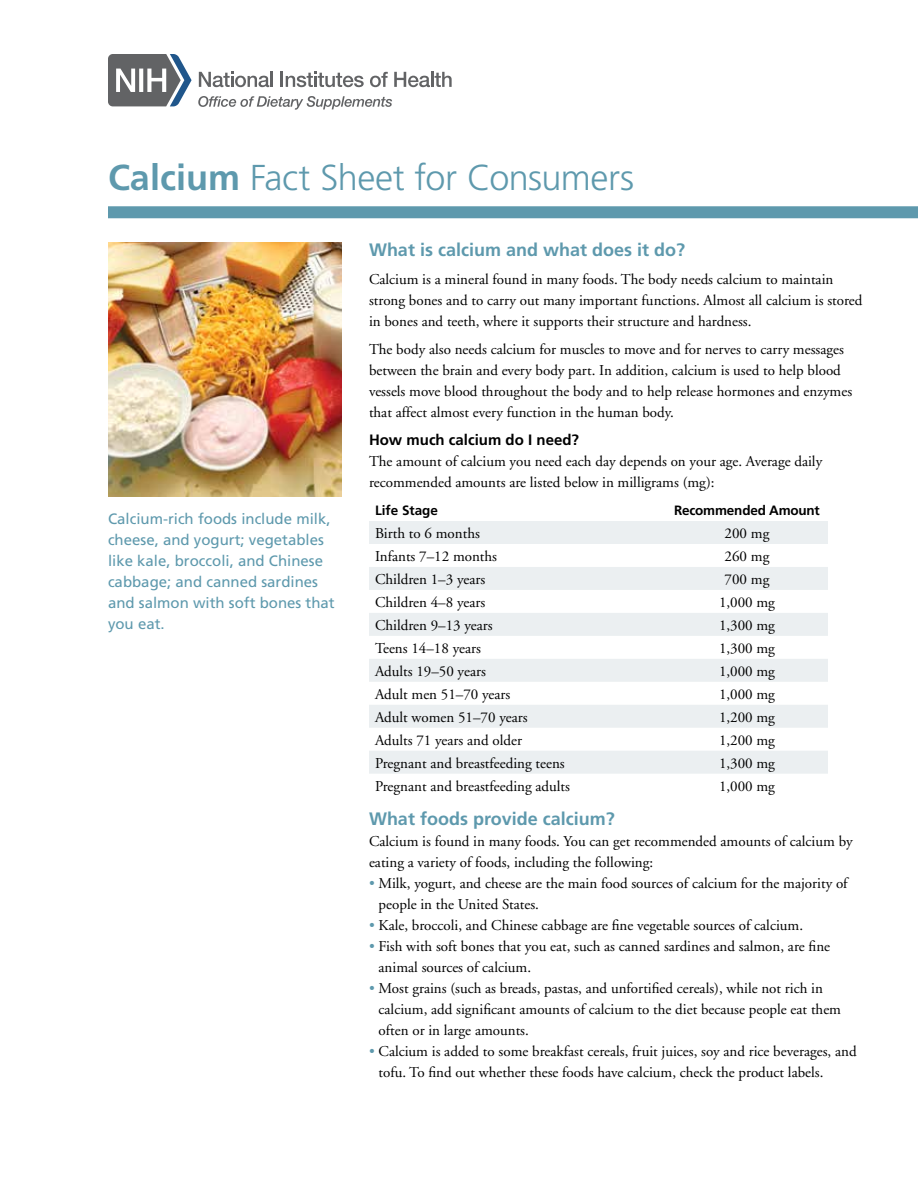
<style>
.page{position:relative;width:918px;height:1188px;background:#fff}
.page>*{position:absolute;margin:0;border:0;box-sizing:border-box;transform-origin:0 0}
.t1{font:300 36px "Frutiger";letter-spacing:-.015em;color:#5e99ad}
.t2{font:700 18px "Frutiger";color:#5e99ad}
.t3{font:15px/21px "Adobe Garamond";color:#000}
.t4{font:15px/21px "Frutiger";color:#5e99ad}
.t5{font:700 15px "Frutiger";color:#000}
.t6{font:700 13.5px "Frutiger";letter-spacing:-.015em;color:#000}
.s1{font-weight:700}
.s2{color:#5e99ad}
</style>
<div class="page">
<svg style="left:369px;top:521px;width:459px;height:69px"></svg>
<svg style="left:369px;top:613px;width:459px;height:161px;fill:#ebeff1"></svg>
<div style="left:108px;top:206px;width:810px;height:12px;background:#5e99ad"></div>
<img style="left:108px;top:243px;width:234px;height:254px">
<svg style="left:198px;top:96px;width:194px;height:14px"></svg>
<svg style="left:199px;top:72px;width:70px;height:15px"></svg>
<hr style="left:270px;top:72px;width:3px;height:15px;background:#626365">
<svg style="left:281px;top:72px;width:83px;height:15px"></svg>
<svg style="left:370px;top:72px;width:18px;height:15px"></svg>
<svg style="left:394px;top:72px;width:58px;height:15px"></svg>
<svg style="left:108px;top:54px;width:84px;height:52px"></svg>
<h1 class="t1" style="left:108px;top:157px;width:528px"><span class="s1">Calcium</span> Fact Sheet for Consumers</h1>
<p class="t4" style="left:108px;top:508px;width:228px">Calcium-rich foods include milk, cheese, and yogurt; vegetables like kale, broccoli, and Chinese cabbage; and canned sardines and salmon with soft bones that you eat.</p>
<p class="t2" style="left:369px;top:239px;width:318px">What is calcium and what does it do?</p>
<p class="t3" style="left:369px;top:269px;width:495px">Calcium is a mineral found in many foods. The body needs calcium to maintain strong bones and to carry out many important functions. Almost all calcium is stored in bones and teeth, where it supports their structure and hardness.</p>
<p class="t3" style="left:369px;top:339px;width:485px">The body also needs calcium for muscles to move and for nerves to carry messages between the brain and every body part. In addition, calcium is used to help blood vessels move blood throughout the body and to help release hormones and enzymes that affect almost every function in the human body.</p>
<p class="t5" style="left:369px;top:431px;width:212px">How much calcium do I need?</p>
<p class="t3" style="left:369px;top:451px;width:455px">The amount of calcium you need each day depends on your age. Average daily recommended amounts are listed below in milligrams (mg):</p>
<p class="t6" style="left:375px;top:502px;width:65px">Life Stage</p>
<p class="t6" style="left:674px;top:502px;width:147px">Recommended Amount</p>
<p class="t3" style="left:375px;top:523px;width:106px">Birth to 6 months</p>
<p class="t3" style="left:725px;top:523px;width:46px">200 mg</p>
<p class="t3" style="left:375px;top:546px;width:124px">Infants 7–12 months</p>
<p class="t3" style="left:725px;top:546px;width:46px">260 mg</p>
<p class="t3" style="left:375px;top:569px;width:112px">Children 1–3 years</p>
<p class="t3" style="left:725px;top:569px;width:46px">700 mg</p>
<p class="t3" style="left:375px;top:592px;width:112px">Children 4–8 years</p>
<p class="t3" style="left:719px;top:592px;width:57px">1,000 mg</p>
<p class="t3" style="left:375px;top:615px;width:119px">Children 9–13 years</p>
<p class="t3" style="left:719px;top:615px;width:57px">1,300 mg</p>
<p class="t3" style="left:375px;top:638px;width:108px">Teens 14–18 years</p>
<p class="t3" style="left:719px;top:638px;width:57px">1,300 mg</p>
<p class="t3" style="left:375px;top:661px;width:112px">Adults 19–50 years</p>
<p class="t3" style="left:719px;top:661px;width:57px">1,000 mg</p>
<p class="t3" style="left:375px;top:684px;width:137px">Adult men 51–70 years</p>
<p class="t3" style="left:719px;top:684px;width:57px">1,000 mg</p>
<p class="t3" style="left:375px;top:707px;width:154px">Adult women 51–70 years</p>
<p class="t3" style="left:719px;top:707px;width:57px">1,200 mg</p>
<p class="t3" style="left:375px;top:730px;width:149px">Adults 71 years and older</p>
<p class="t3" style="left:719px;top:730px;width:57px">1,200 mg</p>
<p class="t3" style="left:375px;top:753px;width:191px">Pregnant and breastfeeding teens</p>
<p class="t3" style="left:719px;top:753px;width:57px">1,300 mg</p>
<p class="t3" style="left:375px;top:776px;width:197px">Pregnant and breastfeeding adults</p>
<p class="t3" style="left:719px;top:776px;width:57px">1,000 mg</p>
<p class="t2" style="left:369px;top:808px;width:247px">What foods provide calcium?</p>
<p class="t3" style="left:369px;top:831px;width:485px">Calcium is found in many foods. You can get recommended amounts of calcium by eating a variety of foods, including the following:</p>
<p class="t3" style="left:379px;top:873px;width:471px;text-indent:-10px"><span class="s2">•</span> Milk, yogurt, and cheese are the main food sources of calcium for the majority of people in the United States.</p>
<p class="t3" style="left:369px;top:915px;width:436px"><span class="s2">•</span> Kale, broccoli, and Chinese cabbage are fine vegetable sources of calcium.</p>
<p class="t3" style="left:379px;top:936px;width:453px;text-indent:-10px"><span class="s2">•</span> Fish with soft bones that you eat, such as canned sardines and salmon, are fine animal sources of calcium.</p>
<p class="t3" style="left:379px;top:978px;width:464px;text-indent:-10px"><span class="s2">•</span> Most grains (such as breads, pastas, and unfortified cereals), while not rich in calcium, add significant amounts of calcium to the diet because people eat them often or in large amounts.</p>
<p class="t3" style="left:379px;top:1041px;width:480px;text-indent:-10px"><span class="s2">•</span> Calcium is added to some breakfast cereals, fruit juices, soy and rice beverages, and tofu. To find out whether these foods have calcium, check the product labels.</p>
</div>
